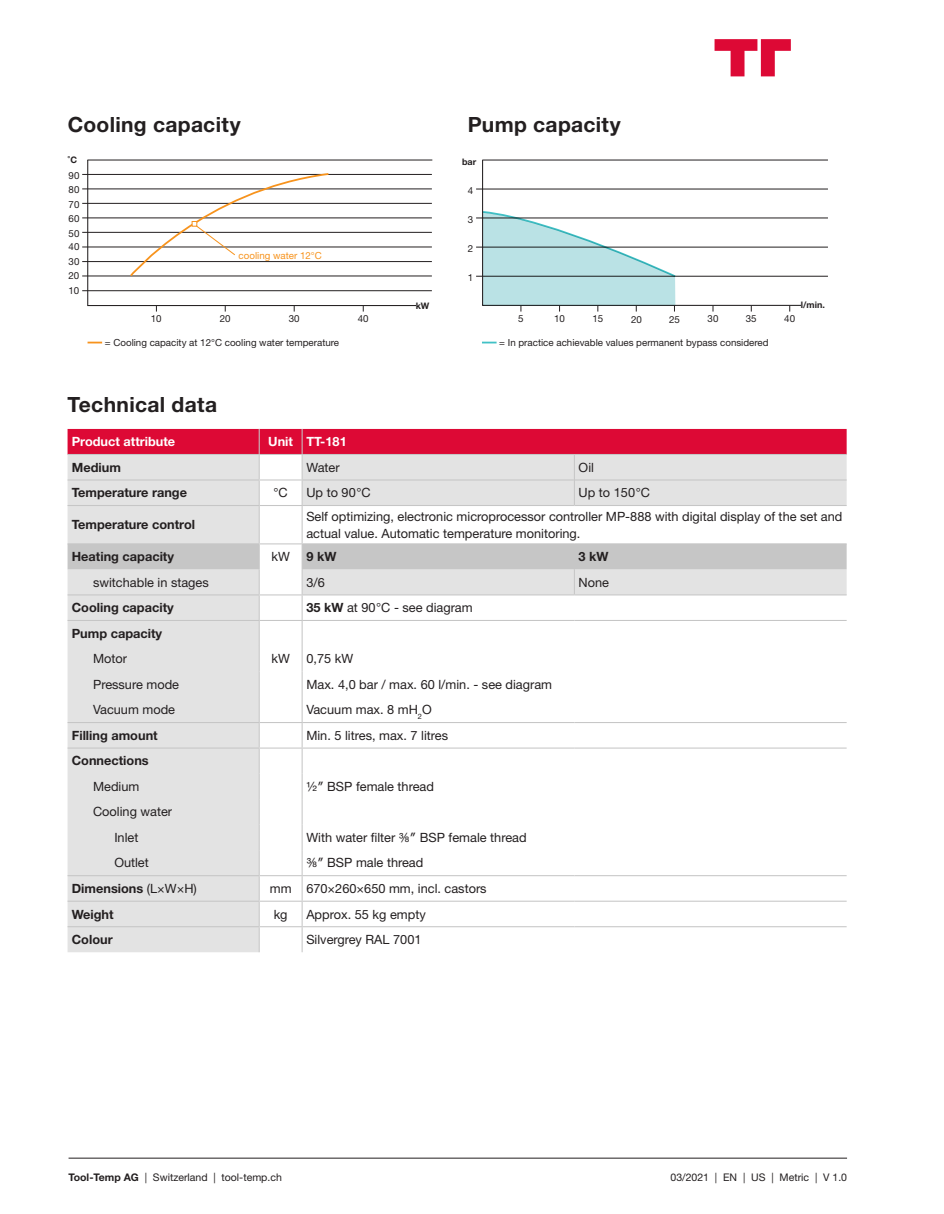
<style>
.page{position:relative;width:944px;height:1214px;background:#fff}
.page>*{position:absolute;margin:0;border:0;box-sizing:border-box;transform-origin:0 0}
.Content_Title{font:700 21px "Helvetica Neue";letter-spacing:.015em;color:#231f20}
.Tabelle_Regular_ohne{font:12.75px/16.5px "Helvetica Neue";color:#231f20}
.Tabelle_Bold_-_schwa{font:700 12.75px "Helvetica Neue";color:#231f20}
.Tabelle_Regular_mit{font:12.75px "Helvetica Neue";color:#231f20}
.Tabelle_Kopfzeile{font:700 12.75px "Helvetica Neue";color:#fff}
.Tabelle_Bold_-_schwa-2{font:12.75px "Helvetica Neue";color:#231f20}
.Tabelle_Regular_dopp{font:12.75px "Helvetica Neue";color:#231f20}
.t1{font:10.5px "Helvetica Neue";color:#231f20}
.Diagramm_unterschrif{font:9.75px "Helvetica Neue";color:#231f20}
.Diagramm_unterschrif-2{font:9.75px "Helvetica Neue";color:#f7931d}
.Diagramm_Einheiten_d{font:700 9px "Helvetica Neue";color:#231f20}
.s1{font-weight:700}
.s2{font-weight:400}
</style>
<div class="page">
<svg style="left:714px;top:39px;width:76px;height:37px"></svg>
<hr style="left:69px;top:1157px;width:778px;height:1px;background:#231f20">
<svg style="left:481px;top:159px;width:347px;height:147px"></svg>
<svg style="left:87px;top:159px;width:346px;height:147px"></svg>
<div style="left:416px;top:300px;width:15px;height:11px;background:#fff"></div>
<hr style="left:476px;top:189px;width:352px;height:1px;background:#231f20">
<hr style="left:482px;top:160px;width:346px;height:1px;background:#231f20">
<hr style="left:476px;top:218px;width:352px;height:1px;background:#231f20">
<hr style="left:476px;top:276px;width:352px;height:1px;background:#231f20">
<hr style="left:82px;top:247px;width:350px;height:1px;background:#231f20">
<hr style="left:82px;top:232px;width:350px;height:1px;background:#231f20">
<hr style="left:82px;top:218px;width:350px;height:1px;background:#231f20">
<hr style="left:82px;top:203px;width:350px;height:1px;background:#231f20">
<hr style="left:82px;top:189px;width:350px;height:1px;background:#231f20">
<hr style="left:82px;top:174px;width:350px;height:1px;background:#231f20">
<hr style="left:87px;top:160px;width:345px;height:1px;background:#231f20">
<hr style="left:82px;top:261px;width:350px;height:1px;background:#231f20">
<hr style="left:82px;top:276px;width:350px;height:1px;background:#231f20">
<hr style="left:82px;top:290px;width:350px;height:1px;background:#231f20">
<hr style="left:476px;top:247px;width:352px;height:1px;background:#231f20">
<div style="left:801px;top:300px;width:26px;height:12px;background:#fff"></div>
<svg style="left:482px;top:342px;width:14px;height:1px"></svg>
<svg style="left:88px;top:342px;width:14px;height:1px"></svg>
<svg style="left:481px;top:210px;width:196px;height:101px"></svg>
<hr style="left:68px;top:505px;width:191px;height:1px;background:#c6c6c6">
<hr style="left:259px;top:505px;width:43px;height:1px;background:#c6c6c6">
<hr style="left:259px;top:506px;width:1px;height:37px;background:#c6c6c6">
<hr style="left:302px;top:505px;width:272px;height:1px;background:#c6c6c6">
<hr style="left:301px;top:506px;width:1px;height:37px;background:#c6c6c6">
<hr style="left:68px;top:543px;width:191px;height:1px;background:#c6c6c6">
<hr style="left:259px;top:543px;width:43px;height:1px;background:#c6c6c6">
<hr style="left:302px;top:543px;width:272px;height:1px;background:#c6c6c6">
<hr style="left:574px;top:543px;width:272px;height:1px;background:#c6c6c6">
<svg style="left:68px;top:544px;width:778px;height:408px"></svg>
<hr style="left:574px;top:594px;width:272px;height:1px;background:#c6c6c6">
<svg style="left:68px;top:429px;width:778px;height:76px;background:#e19ba9"></svg>
<hr style="left:574px;top:505px;width:272px;height:1px;background:#c6c6c6">
<svg style="left:129px;top:172px;width:201px;height:105px"></svg>
<p class="Content_Title" style="left:68px;top:108px;width:174px">Cooling capacity</p>
<p class="Content_Title" style="left:468px;top:108px;width:154px">Pump capacity</p>
<p class="Diagramm_Einheiten_d" style="left:68px;top:153px;width:11px">˚ C</p>
<p class="Diagramm_Einheiten_d" style="left:462px;top:155px;width:16px">bar</p>
<p class="Diagramm_unterschrif" style="left:69px;top:168px;width:12px">90</p>
<p class="Diagramm_unterschrif" style="left:69px;top:183px;width:12px">80</p>
<p class="Diagramm_unterschrif" style="left:69px;top:198px;width:12px">70</p>
<p class="Diagramm_unterschrif" style="left:69px;top:212px;width:12px">60</p>
<p class="Diagramm_unterschrif" style="left:69px;top:226px;width:12px">50</p>
<p class="Diagramm_unterschrif" style="left:69px;top:240px;width:12px">40</p>
<p class="Diagramm_unterschrif" style="left:69px;top:254px;width:12px">30</p>
<p class="Diagramm_unterschrif" style="left:68px;top:268px;width:12px">20</p>
<p class="Diagramm_unterschrif" style="left:68px;top:284px;width:12px">10</p>
<p class="Diagramm_unterschrif" style="left:468px;top:183px;width:7px">4</p>
<p class="Diagramm_unterschrif-2" style="left:239px;top:249px;width:85px">cooling water 12°C</p>
<p class="Diagramm_unterschrif" style="left:151px;top:312px;width:12px">10</p>
<p class="Diagramm_unterschrif" style="left:220px;top:312px;width:12px">20</p>
<p class="Diagramm_unterschrif" style="left:289px;top:312px;width:12px">30</p>
<p class="Diagramm_unterschrif" style="left:358px;top:312px;width:12px">40</p>
<p class="Diagramm_Einheiten_d" style="left:416px;top:298px;width:15px">kW</p>
<p class="Diagramm_unterschrif" style="left:468px;top:212px;width:7px">3</p>
<p class="Diagramm_unterschrif" style="left:468px;top:241px;width:7px">2</p>
<p class="Diagramm_unterschrif" style="left:468px;top:270px;width:7px">1</p>
<p class="Diagramm_Einheiten_d" style="left:801px;top:298px;width:25px">l/min.</p>
<p class="Diagramm_unterschrif" style="left:518px;top:312px;width:7px">5</p>
<p class="Diagramm_unterschrif" style="left:554px;top:312px;width:12px">10</p>
<p class="Diagramm_unterschrif" style="left:592px;top:312px;width:12px">15</p>
<p class="Diagramm_unterschrif" style="left:631px;top:312px;width:12px">20</p>
<p class="Diagramm_unterschrif" style="left:669px;top:312px;width:12px">25</p>
<p class="Diagramm_unterschrif" style="left:707px;top:312px;width:12px">30</p>
<p class="Diagramm_unterschrif" style="left:745px;top:312px;width:12px">35</p>
<p class="Diagramm_unterschrif" style="left:784px;top:312px;width:12px">40</p>
<p class="Diagramm_unterschrif" style="left:105px;top:335px;width:236px">= Cooling capacity at 12°C cooling water temperature</p>
<p class="Diagramm_unterschrif" style="left:499px;top:335px;width:271px">= In practice achievable values permanent bypass considered</p>
<p class="Content_Title" style="left:68px;top:388px;width:151px">Technical data</p>
<p class="Tabelle_Kopfzeile" style="left:72px;top:432px;width:105px">Product attribute</p>
<p class="Tabelle_Kopfzeile" style="left:268px;top:432px;width:26px">Unit</p>
<p class="Tabelle_Kopfzeile" style="left:306px;top:432px;width:42px">TT-181</p>
<p class="Tabelle_Bold_-_schwa" style="left:72px;top:457px;width:51px">Medium</p>
<p class="Tabelle_Regular_ohne" style="left:306px;top:460px;width:35px">Water</p>
<p class="Tabelle_Regular_ohne" style="left:578px;top:460px;width:17px">Oil</p>
<p class="Tabelle_Bold_-_schwa" style="left:72px;top:483px;width:117px">Temperature range</p>
<p class="Tabelle_Regular_ohne" style="left:273px;top:485px;width:16px">°C</p>
<p class="Tabelle_Regular_ohne" style="left:306px;top:485px;width:66px">Up to 90 °C</p>
<p class="Tabelle_Regular_ohne" style="left:578px;top:485px;width:73px">Up to 150 °C</p>
<p class="Tabelle_Bold_-_schwa" style="left:72px;top:515px;width:125px">Temperature control</p>
<p class="Tabelle_Regular_ohne" style="left:306px;top:509px;width:537px">Self optimizing, electronic microprocessor controller MP-888 with digital display of the set and actual value. Automatic temperature monitoring.</p>
<p class="Tabelle_Bold_-_schwa" style="left:72px;top:546px;width:104px">Heating capacity</p>
<p class="Tabelle_Regular_ohne" style="left:271px;top:549px;width:20px">kW</p>
<p class="Tabelle_Bold_-_schwa" style="left:306px;top:546px;width:31px">9 kW</p>
<p class="Tabelle_Bold_-_schwa" style="left:578px;top:546px;width:31px">3 kW</p>
<p class="Tabelle_Regular_mit" style="left:93px;top:573px;width:117px">switchable in stages</p>
<p class="Tabelle_Regular_ohne" style="left:306px;top:574px;width:20px">3/6</p>
<p class="Tabelle_Regular_ohne" style="left:578px;top:574px;width:32px">None</p>
<p class="Tabelle_Bold_-_schwa" style="left:72px;top:597px;width:103px">Cooling capacity</p>
<p class="Tabelle_Bold_-_schwa-2" style="left:306px;top:598px;width:168px"><span class="s1">35 kW</span> at 90 °C - see diagram</p>
<p class="Tabelle_Bold_-_schwa" style="left:72px;top:623px;width:92px">Pump capacity</p>
<p class="Tabelle_Regular_mit" style="left:93px;top:649px;width:36px">Motor</p>
<p class="Tabelle_Regular_ohne" style="left:271px;top:651px;width:20px">kW</p>
<p class="Tabelle_Regular_ohne" style="left:306px;top:651px;width:48px">0,75 kW</p>
<p class="Tabelle_Regular_mit" style="left:93px;top:675px;width:87px">Pressure mode</p>
<p class="Tabelle_Regular_ohne" style="left:306px;top:676px;width:247px">Max. 4,0 bar / max. 60 l/min. - see diagram</p>
<p class="Tabelle_Regular_mit" style="left:93px;top:700px;width:83px">Vacuum mode</p>
<p class="Tabelle_Regular_ohne" style="left:306px;top:702px;width:127px">Vacuum max. 8 mH<sub>2</sub>O</p>
<p class="Tabelle_Bold_-_schwa" style="left:72px;top:725px;width:87px">Filling amount</p>
<p class="Tabelle_Regular_ohne" style="left:306px;top:728px;width:143px">Min. 5 litres, max. 7 litres</p>
<p class="Tabelle_Bold_-_schwa" style="left:72px;top:751px;width:78px">Connections</p>
<p class="Tabelle_Regular_mit" style="left:93px;top:777px;width:48px">Medium</p>
<p class="Tabelle_Regular_ohne" style="left:306px;top:779px;width:129px">½″ BSP female thread</p>
<p class="Tabelle_Regular_mit" style="left:93px;top:802px;width:81px">Cooling water</p>
<p class="Tabelle_Regular_dopp" style="left:114px;top:828px;width:26px">Inlet</p>
<p class="Tabelle_Regular_ohne" style="left:306px;top:830px;width:222px">With water filter ⅜″ BSP female thread</p>
<p class="Tabelle_Regular_dopp" style="left:114px;top:853px;width:36px">Outlet</p>
<p class="Tabelle_Regular_ohne" style="left:306px;top:855px;width:118px">⅜″ BSP male thread</p>
<p class="Tabelle_Bold_-_schwa" style="left:72px;top:878px;width:127px">Dimensions <span class="s2">(L×W×H)</span></p>
<p class="Tabelle_Regular_ohne" style="left:270px;top:881px;width:23px">mm</p>
<p class="Tabelle_Regular_ohne" style="left:306px;top:881px;width:182px">670×260×650 mm, incl. castors</p>
<p class="Tabelle_Bold_-_schwa" style="left:72px;top:904px;width:43px">Weight</p>
<p class="Tabelle_Regular_ohne" style="left:274px;top:906px;width:15px">kg</p>
<p class="Tabelle_Regular_ohne" style="left:306px;top:906px;width:121px">Approx. 55 kg empty</p>
<p class="Tabelle_Bold_-_schwa" style="left:72px;top:929px;width:42px">Colour</p>
<p class="Tabelle_Regular_ohne" style="left:306px;top:932px;width:117px">Silvergrey RAL 7001</p>
<p class="t1" style="left:69px;top:1169px;width:215px"><span class="s1">Tool-Temp AG</span> | Switzerland | tool-temp.ch</p>
<p class="t1" style="left:670px;top:1169px;width:178px">03/2021 | EN | US | Metric | V 1.0</p>
</div>
